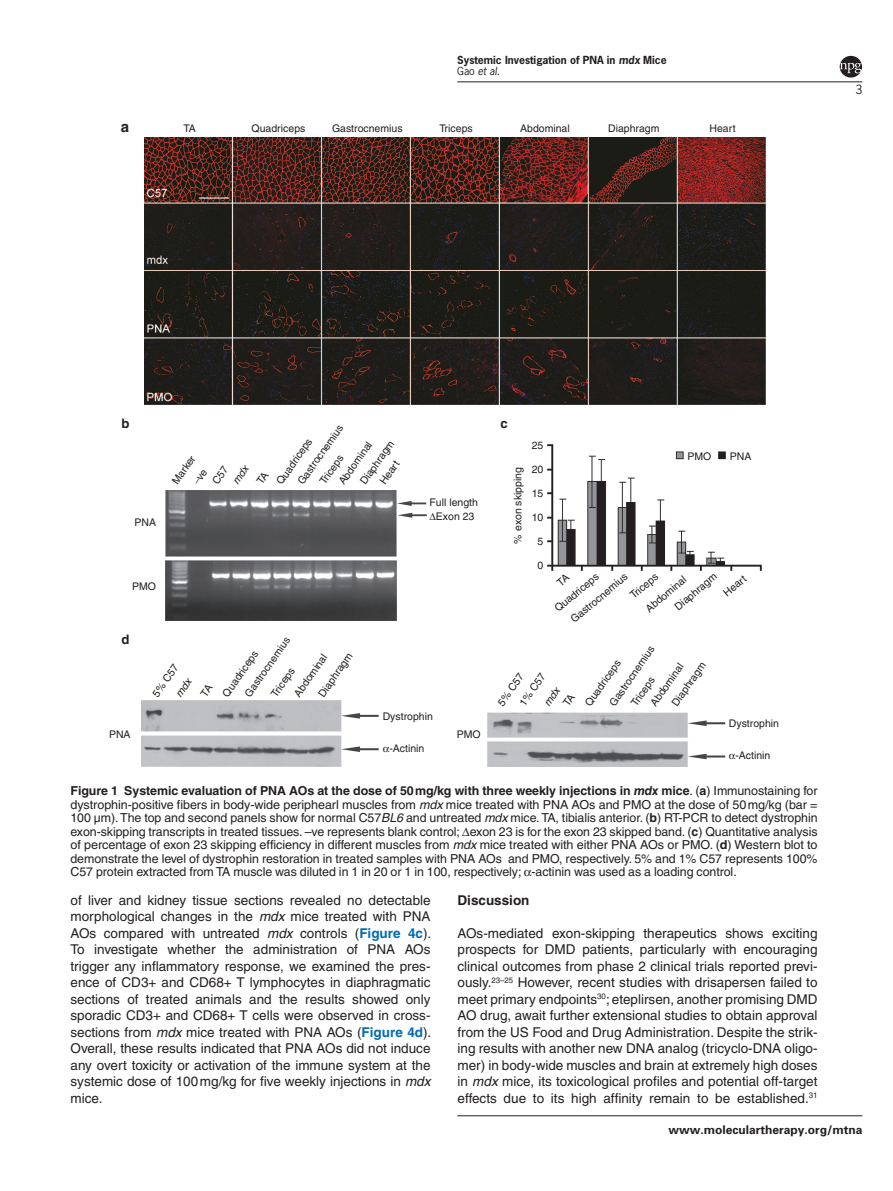
<style>
.page{position:relative;width:893px;height:1191px;background:#fff}
.page>*{position:absolute;margin:0;border:0;box-sizing:border-box;transform-origin:0 0}
.t1{font:700 15px "Helvetica";color:#231f20}
.t2{font:13.5px/16.5px "Helvetica";color:#231f20;text-align:justify}
.t3{font:700 13.5px "Helvetica";color:#231f20}
.t4{font:700 13.05px "Helvetica";color:#231f20}
.t5{font:12.3px/13.5px "Helvetica";letter-spacing:-.005em;color:#231f20;text-align:justify}
.t6{font:700 12px "Univers";color:#231f20}
.t7{font:12px "News Gothic";color:#231f20}
.t8{font:10.5px/16.2px "Helvetica";color:#231f20}
.t9{font:700 10.5px/11.7px "News Gothic";color:#231f20}
.s1{font-style:italic}
.s2{font-weight:400}
.s3{font-weight:400;font-style:italic}
.s4{font-weight:700}
.s5{font-weight:700;font-style:italic}
.s6{font-weight:700;color:#006cb3}
</style>
<div class="page">
<hr style="left:457px;top:1115px;width:405px;height:1px;background:#231f20">
<hr style="left:457px;top:82px;width:405px;height:1px;background:#231f20">
<svg style="left:840px;top:56px;width:22px;height:22px"></svg>
<img style="left:142px;top:701px;width:583px;height:65px">
<img style="left:166px;top:490px;width:261px;height:130px">
<img style="left:145px;top:137px;width:621px;height:268px">
<img style="left:548px;top:444px;width:214px;height:126px">
<svg style="left:383px;top:746px;width:6px;height:6px"></svg>
<svg style="left:545px;top:701px;width:30px;height:6px"></svg>
<p class="t1" style="left:121px;top:117px;width:10px">a</p>
<p class="t8" style="left:184px;top:120px;width:14px">TA</p>
<p class="t8" style="left:252px;top:120px;width:55px">Quadriceps</p>
<p class="t8" style="left:332px;top:120px;width:72px">Gastrocnemius</p>
<p class="t9" style="left:457px;top:53px;width:211px">Systemic Investigation of PNA in <span class="s1">mdx</span> Mice<br><span class="s2">Gao</span> <span class="s3">et al.</span></p>
<p class="t8" style="left:439px;top:120px;width:35px">Triceps</p>
<p class="t8" style="left:520px;top:120px;width:51px">Abdominal</p>
<p class="t8" style="left:608px;top:120px;width:53px">Diaphragm</p>
<p class="t8" style="left:709px;top:120px;width:28px">Heart</p>
<p class="t7" style="left:855px;top:82px;width:8px">3</p>
<p class="t4" style="left:121px;top:416px;width:10px">b</p>
<p class="t8" style="left:135px;top:514px;width:23px">PNA</p>
<p class="t8" style="left:168px;top:478px;width:34px;rotate:-55deg">Marker</p>
<p class="t8" style="left:132px;top:578px;width:25px">PMO</p>
<p class="t8" style="left:300px;top:468px;width:60px;line-height:17.9px;text-indent:-12px;rotate:-55deg">Gastrocnemius<br>Triceps</p>
<p class="t8" style="left:259px;top:469px;width:55px;text-indent:-11px;rotate:-55deg">TA<br>Quadriceps</p>
<p class="t8" style="left:341px;top:468px;width:53px;line-height:17.4px;text-indent:-12px;rotate:-55deg">Abdominal<br>Diaphragm</p>
<p class="t8" style="left:376px;top:478px;width:28px;rotate:-55deg">Heart</p>
<p class="t4" style="left:121px;top:631px;width:10px">d</p>
<p class="t8" style="left:225px;top:680px;width:72px;line-height:18.3px;text-indent:-13px;rotate:-55deg">Quadriceps<br>Gastrocnemius</p>
<p class="t8" style="left:148px;top:691px;width:39px;rotate:-55deg">5% C57</p>
<p class="t8" style="left:296px;top:678px;width:53px;line-height:19.8px;text-indent:-14px;rotate:-55deg">Abdominal<br>Diaphragm</p>
<p class="t8" style="left:267px;top:691px;width:35px;rotate:-55deg">Triceps</p>
<p class="t8" style="left:429px;top:494px;width:50px">Full length</p>
<p class="t8" style="left:429px;top:508px;width:46px">∆Exon 23</p>
<p class="t8" style="left:383px;top:708px;width:52px">Dystrophin</p>
<p class="t8" style="left:109px;top:726px;width:23px">PNA</p>
<p class="t8" style="left:457px;top:726px;width:25px">PMO</p>
<p class="t8" style="left:389px;top:739px;width:37px">-Actinin</p>
<p class="t4" style="left:500px;top:416px;width:9px">c</p>
<p class="t8" style="left:510px;top:543px;width:78px;rotate:-90deg">% exon skipping</p>
<p class="t8" style="left:532px;top:437px;width:13px">25</p>
<p class="t8" style="left:532px;top:461px;width:13px">20</p>
<p class="t8" style="left:532px;top:485px;width:13px">15</p>
<p class="t8" style="left:532px;top:509px;width:13px">10</p>
<p class="t8" style="left:538px;top:533px;width:7px">5</p>
<p class="t8" style="left:538px;top:557px;width:7px">0</p>
<p class="t8" style="left:687px;top:448px;width:25px">PMO</p>
<p class="t8" style="left:730px;top:448px;width:23px">PNA</p>
<p class="t8" style="left:567px;top:614px;width:72px;rotate:-40deg">Gastrocnemius</p>
<p class="t8" style="left:627px;top:586px;width:51px;line-height:20.4px;text-indent:-3px;rotate:-40deg">Triceps<br>Abdominal</p>
<p class="t8" style="left:551px;top:603px;width:55px;rotate:-40deg">Quadriceps</p>
<p class="t8" style="left:705px;top:570px;width:28px;line-height:20.7px;text-indent:-46px;rotate:-40deg">Diaphragm<br>Heart</p>
<p class="t8" style="left:500px;top:689px;width:39px;line-height:17.7px;text-indent:-12px;rotate:-55deg">5% C57<br>1% C57</p>
<p class="t8" style="left:587px;top:687px;width:72px;line-height:20px;text-indent:-14px;rotate:-55deg">Quadriceps<br>Gastrocnemius</p>
<p class="t8" style="left:667px;top:700px;width:53px;rotate:-55deg">Diaphragm</p>
<p class="t8" style="left:633px;top:691px;width:51px;line-height:15.8px;text-indent:-11px;rotate:-55deg">Triceps<br>Abdominal</p>
<p class="t8" style="left:729px;top:715px;width:52px">Dystrophin</p>
<p class="t8" style="left:735px;top:747px;width:37px">-Actinin</p>
<p class="t5" style="left:71px;top:784px;width:749px"><span class="s4">Figure 1 Systemic evaluation of PNA AOs at the dose of 50mg/kg with three weekly injections in</span> <span class="s5">mdx</span> <span class="s4">mice</span>. (<span class="s4">a</span>) Immunostaining for dystrophin-positive fibers in body-wide periphearl muscles from <span class="s1">mdx</span> mice treated with PNA AOs and PMO at the dose of 50mg/kg (bar = 100 μm). The top and second panels show for normal C57<span class="s1">BL6</span> and untreated <span class="s1">mdx</span> mice. TA, tibialis anterior. (<span class="s4">b</span>) RT-PCR to detect dystrophin exon-skipping transcripts in treated tissues. –ve represents blank control; exon 23 is for the exon 23 skipped band. (<span class="s4">c</span>) Quantitative analysis of percentage of exon 23 skipping efficiency in different muscles from <span class="s1">mdx</span> mice treated with either PNA AOs or PMO. (<span class="s4">d</span>) Western blot to demonstrate the level of dystrophin restoration in treated samples with PNA AOs and PMO, respectively. 5% and 1% C57 represents 100% C57 protein extracted from TA muscle was diluted in 1 in 20 or 1 in 100, respectively; -actinin was used as a loading control.</p>
<p class="t2" style="left:70px;top:891px;width:362px">of liver and kidney tissue sections revealed no detectable morphological changes in the <span class="s1">mdx</span> mice treated with PNA AOs compared with untreated <span class="s1">mdx</span> controls (<span class="s6">Figure 4c</span>).<br>To investigate whether the administration of PNA AOs trigger any inflammatory response, we examined the pres&shy;ence of CD3+ and CD68+ T lymphocytes in diaphragmatic sections of treated animals and the results showed only sporadic CD3+ and CD68+ T cells were observed in cross&shy;sections from <span class="s1">mdx</span> mice treated with PNA AOs (<span class="s6">Figure 4d</span>).<br>Overall, these results indicated that PNA AOs did not induce any overt toxicity or activation of the immune system at the systemic dose of 100mg/kg for five weekly injections in <span class="s1">mdx </span>mice.</p>
<p class="t3" style="left:458px;top:891px;width:74px">Discussion</p>
<p class="t2" style="left:457px;top:924px;width:362px">AOs-mediated exon-skipping therapeutics shows exciting prospects for DMD patients, particularly with encouraging clinical outcomes from phase 2 clinical trials reported previ&shy;ously.<sup>23–25</sup> However, recent studies with drisapersen failed to meet primary endpoints<sup>30</sup>; eteplirsen, another promising DMD AO drug, await further extensional studies to obtain approval from the US Food and Drug Administration. Despite the strik&shy;ing results with another new DNA analog (tricyclo-DNA oligo&shy;mer) in body-wide muscles and brain at extremely high doses in <span class="s1">mdx</span> mice, its toxicological profiles and potential off-target effects due to its high affinity remain to be established.<sup>31</sup></p>
<p class="t6" style="left:668px;top:1122px;width:196px">www.moleculartherapy.org/mtna</p>
</div>
